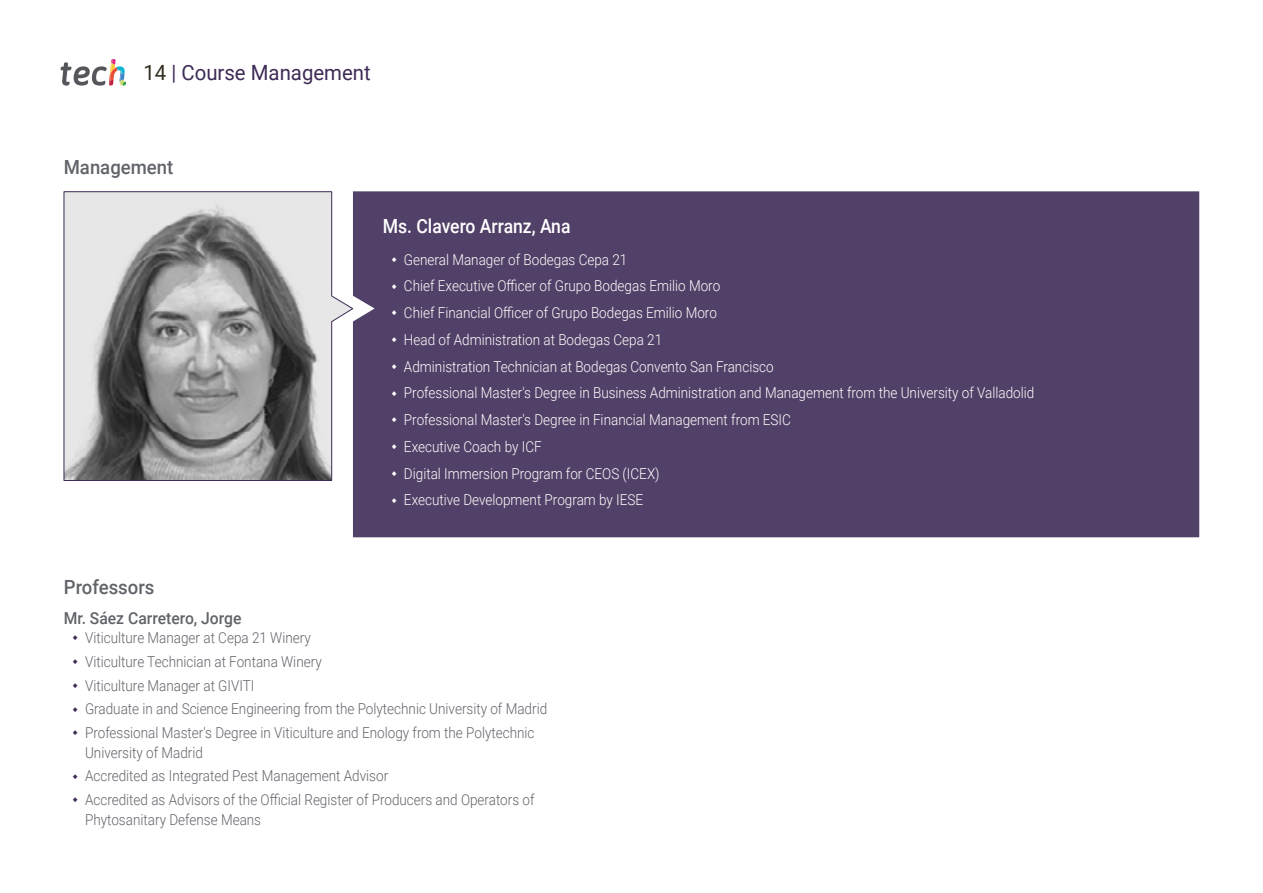
<style>
.page{position:relative;width:1263px;height:893px;background:#fff}
.page>*{position:absolute;margin:0;border:0;box-sizing:border-box;transform-origin:0 0}
.t1{font:21px "Roboto";color:#3e2b56}
.t2{font:500 19.5px "Roboto";color:#61646a;scale:.95 1}
.t3{font:500 19.5px "Roboto";color:#fff;scale:.9 1}
.t4{font:500 16.5px "Roboto";color:#61646a;scale:.95 1}
.t5{font:300 15px/26.7px "Roboto";color:#fff;scale:.9 1}
.t6{font:300 15px/23.7px "Roboto";color:#61646a;scale:.9 1}
.s1{color:#312e20}
</style>
<div class="page">
<svg style="left:61px;top:59px;width:65px;height:27px"></svg>
<div style="left:353px;top:191px;width:846px;height:346px;background:#514067"></div>
<svg style="left:64px;top:191px;width:289px;height:290px;background:#a6a6a6"></svg>
<svg style="left:392px;top:257px;width:5px;height:5px"></svg>
<svg style="left:392px;top:284px;width:5px;height:5px"></svg>
<svg style="left:392px;top:310px;width:5px;height:5px"></svg>
<svg style="left:392px;top:337px;width:5px;height:5px"></svg>
<svg style="left:392px;top:364px;width:5px;height:5px"></svg>
<svg style="left:392px;top:391px;width:5px;height:5px"></svg>
<svg style="left:392px;top:417px;width:5px;height:5px"></svg>
<svg style="left:392px;top:444px;width:5px;height:5px"></svg>
<svg style="left:392px;top:471px;width:5px;height:5px"></svg>
<svg style="left:392px;top:498px;width:5px;height:5px"></svg>
<h1 class="t1" style="left:144px;top:57px;width:229px"><span class="s1">14</span> | Course Management</h1>
<h2 class="t2" style="left:64px;top:154px;width:117px">Management</h2>
<h2 class="t3" style="left:383px;top:212px;width:210px">Ms. Clavero Arranz, Ana</h2>
<p class="t5" style="left:404px;top:245px;width:702px">General Manager of Bodegas Cepa 21<br>Chief Executive Officer of Grupo Bodegas Emilio Moro<br>Chief Financial Officer of Grupo Bodegas Emilio Moro<br>Head of Administration at Bodegas Cepa 21<br>Administration Technician at Bodegas Convento San Francisco<br>Professional Master's Degree in Business Administration and Management from the University of Valladolid Professional Master's Degree in Financial Management from ESIC<br>Executive Coach by ICF<br>Digital Immersion Program for CEOS (ICEX)<br>Executive Development Program by IESE</p>
<h2 class="t2" style="left:64px;top:574px;width:97px">Professors</h2>
<p class="t4" style="left:64px;top:606px;width:189px">Mr. Sáez Carretero, Jorge</p>
<p class="t6" style="left:85px;top:625px;width:515px">Viticulture Manager at Cepa 21 Winery<br>Viticulture Technician at Fontana Winery<br>Viticulture Manager at GIVITI<br>Graduate in and Science Engineering from the Polytechnic University of Madrid Professional Master's Degree in Viticulture and Enology from the Polytechnic</p>
<p class="t6" style="left:85px;top:740px;width:501px">University of Madrid<br>Accredited as Integrated Pest Management Advisor<br>Accredited as Advisors of the Official Register of Producers and Operators of</p>
<p class="t6" style="left:85px;top:807px;width:197px">Phytosanitary Defense Means</p>
</div>
